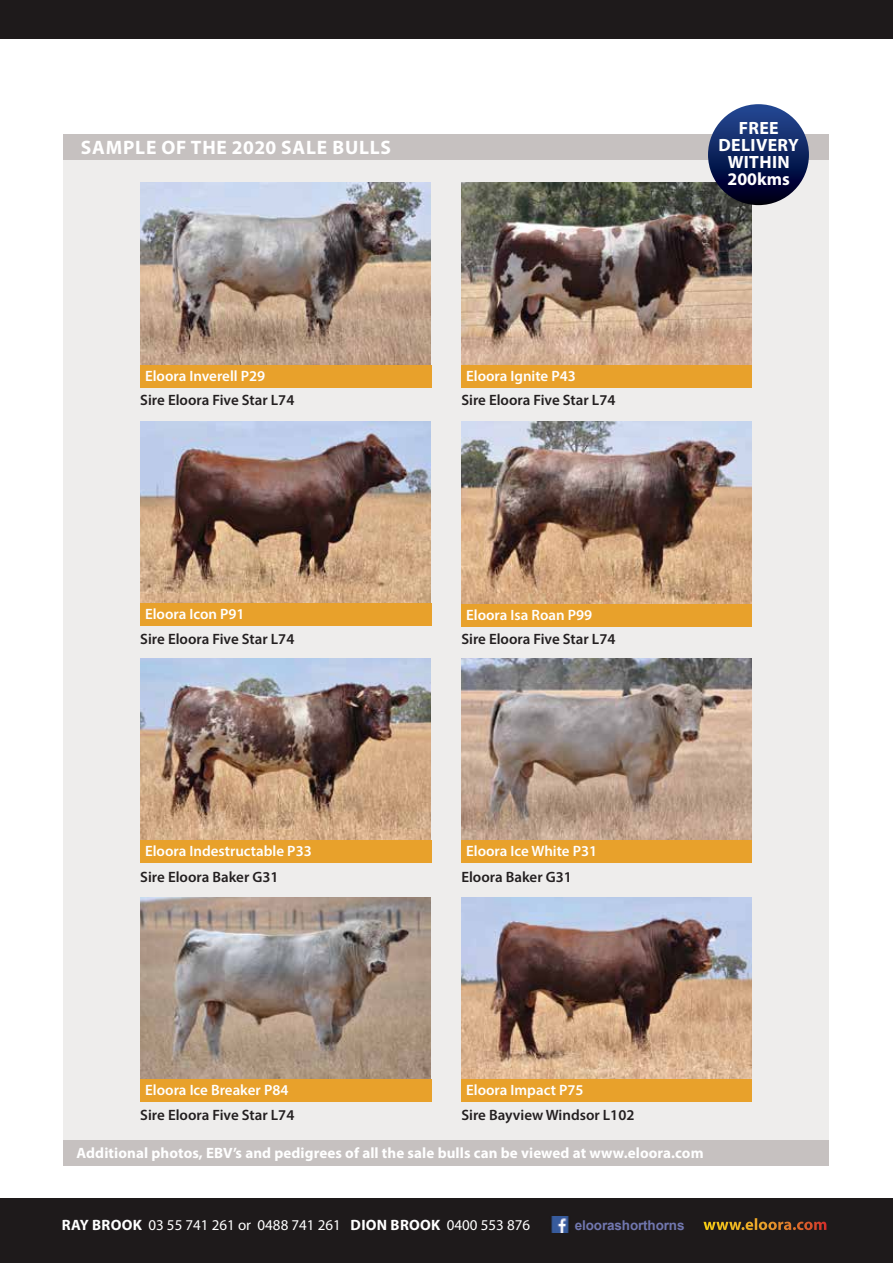
<style>
.page{position:relative;width:893px;height:1263px;background:#fff}
.page>*{position:absolute;margin:0;border:0;box-sizing:border-box;transform-origin:0 0}
.t1{font:700 19.5px "Myriad Pro";letter-spacing:.04em;color:#fff}
.t2{font:700 17.85px/16.8px "Myriad Pro";letter-spacing:.02em;color:#fff;text-align:center}
.t3{font:600 15px "Myriad Pro";color:#231f20}
.t4{font:600 15px "Myriad Pro";color:#fff}
.t5{font:700 15px "Myriad Pro";letter-spacing:.005em;color:#fff}
.t6{font:15px "Myriad Pro";color:#fff}
.t7{font:700 13.5px "Arial";letter-spacing:-.01em;color:#7177af}
.s1{font-weight:700}
.s2{font-family:"Myriad Pro";font-size:16.5px;color:#fff}
</style>
<div class="page">
<div style="left:64px;top:148px;width:765px;height:1009px;background:#eeedec"></div>
<div style="left:0;top:1198px;width:893px;height:65px;background:#1e1a1b"></div>
<div style="left:0;top:0;width:893px;height:38px;background:#1e1a1b"></div>
<img style="left:551px;top:1217px;width:18px;height:16px">
<div style="left:64px;top:134px;width:765px;height:26px;background:#c6c1c0"></div>
<div style="left:64px;top:1140px;width:765px;height:26px;background:#c6c1c0"></div>
<img style="left:141px;top:897px;width:290px;height:182px">
<img style="left:140px;top:658px;width:291px;height:182px">
<img style="left:461px;top:897px;width:291px;height:182px">
<img style="left:461px;top:658px;width:291px;height:182px">
<img style="left:140px;top:182px;width:290px;height:183px">
<img style="left:140px;top:422px;width:290px;height:181px">
<img style="left:461px;top:182px;width:291px;height:183px">
<img style="left:461px;top:422px;width:291px;height:181px">
<div style="left:141px;top:1079px;width:291px;height:22px;background:#e8a12b"></div>
<div style="left:140px;top:840px;width:292px;height:23px;background:#e8a12b"></div>
<div style="left:461px;top:1079px;width:291px;height:22px;background:#e8a12b"></div>
<div style="left:461px;top:840px;width:291px;height:23px;background:#e8a12b"></div>
<div style="left:140px;top:603px;width:292px;height:23px;background:#e8a12b"></div>
<div style="left:140px;top:365px;width:292px;height:22px;background:#e8a12b"></div>
<div style="left:461px;top:604px;width:291px;height:22px;background:#e8a12b"></div>
<div style="left:461px;top:365px;width:291px;height:22px;background:#e8a12b"></div>
<div style="left:708px;top:104px;width:101px;height:101px;background:linear-gradient(to bottom,#274e9b,#000017);border-radius:50px"></div>
<h1 class="t1" style="left:81px;top:135px;width:312px">SAMPLE OF THE 2020 SALE BULLS</h1>
<p class="t4" style="left:145px;top:366px;width:122px">Eloora Inverell P29</p>
<p class="t3" style="left:140px;top:391px;width:156px">Sire Eloora Five Star L74</p>
<p class="t4" style="left:466px;top:366px;width:111px">Eloora Ignite P43</p>
<p class="t3" style="left:461px;top:390px;width:156px">Sire Eloora Five Star L74</p>
<p class="t2" style="left:718px;top:119px;width:82px">FREE<br>DELIVERY<br>WITHIN<br>200kms</p>
<p class="t4" style="left:145px;top:605px;width:101px">Eloora Icon P91</p>
<p class="t4" style="left:466px;top:605px;width:128px">Eloora Isa Roan P99</p>
<p class="t3" style="left:140px;top:630px;width:156px">Sire Eloora Five Star L74</p>
<p class="t3" style="left:461px;top:630px;width:156px">Sire Eloora Five Star L74</p>
<p class="t4" style="left:145px;top:841px;width:168px">Eloora Indestructable P33</p>
<p class="t4" style="left:466px;top:842px;width:133px">Eloora Ice White P31</p>
<p class="t3" style="left:140px;top:868px;width:140px">Sire Eloora Baker G31</p>
<p class="t3" style="left:461px;top:867px;width:112px">Eloora Baker G31</p>
<p class="t4" style="left:145px;top:1080px;width:145px">Eloora Ice Breaker P84</p>
<p class="t4" style="left:466px;top:1080px;width:119px">Eloora Impact P75</p>
<p class="t3" style="left:140px;top:1105px;width:156px">Sire Eloora Five Star L74</p>
<p class="t3" style="left:461px;top:1105px;width:175px">Sire Bayview Windsor L102</p>
<p class="t5" style="left:77px;top:1143px;width:629px">Additional photos, EBV’s and pedigrees of all the sale bulls can be viewed at www.eloora.com</p>
<p class="t6" style="left:62px;top:1215px;width:470px"><span class="s1">RAY BROOK</span> 03 55 741 261 or 0488 741 261 <span class="s1">DION BROOK</span> 0400 553 876</p>
<p class="t7" style="left:575px;top:1215px;width:254px">eloorashorthorns <span class="s2">www.eloora.com</span></p>
</div>
